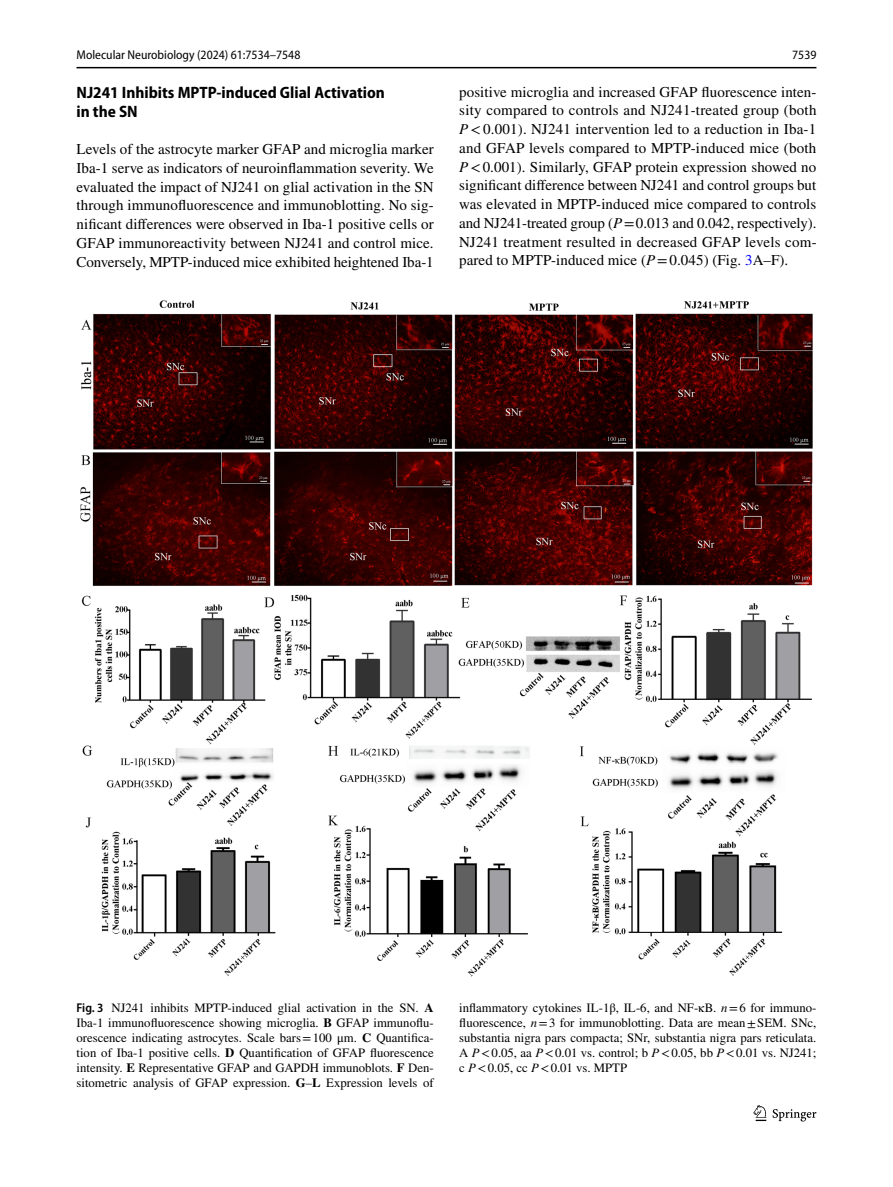
<style>
.page{position:relative;width:893px;height:1187px;background:#fff}
.page>*{position:absolute;margin:0;border:0;box-sizing:border-box;transform-origin:0 0}
.t1{font:700 semi-condensed 16.5px/18.8px "Myriad Pro";color:#000}
.t2{font:15px/18.8px "STIX";letter-spacing:-.005em;color:#000;text-align:justify}
.t3{font:12.75px/15px "STIX";color:#000;text-align:justify}
.t4{font:semi-condensed 12.75px "Myriad Pro";color:#000}
.s1{font-style:italic}
.s2{color:#00f}
.s3{font-family:"Myriad Pro";font-weight:600;font-stretch:semi-condensed}
.s4{font-weight:700}
</style>
<div class="page">
<hr style="left:77px;top:67px;width:739px;height:1px;background:#000">
<svg style="left:753px;top:1105px;width:13px;height:15px"></svg>
<svg style="left:773px;top:1109px;width:43px;height:12px"></svg>
<img style="left:81px;top:300px;width:731px;height:676px">
<p class="t4" style="left:77px;top:48px;width:225px">Molecular Neurobiology (2024) 61:7534–7548</p>
<p class="t4" style="left:792px;top:48px;width:26px">7539</p>
<p class="t1" style="left:77px;top:83px;width:310px">NJ241 Inhibits MPTP‑induced Glial Activation in the SN</p>
<p class="t2" style="left:77px;top:141px;width:359px">Levels of the astrocyte marker GFAP and microglia marker Iba-1 serve as indicators of neuroinflammation severity. We evaluated the impact of NJ241 on glial activation in the SN through immunofluorescence and immunoblotting. No sig&shy;nificant differences were observed in Iba-1 positive cells or GFAP immunoreactivity between NJ241 and control mice.<br>Conversely, MPTP-induced mice exhibited heightened Iba-1</p>
<p class="t2" style="left:459px;top:83px;width:359px">positive microglia and increased GFAP fluorescence inten&shy;sity compared to controls and NJ241-treated group (both <span class="s1">P</span>&lt;0.001). NJ241 intervention led to a reduction in Iba-1 and GFAP levels compared to MPTP-induced mice (both <span class="s1">P</span>&lt;0.001). Similarly, GFAP protein expression showed no significant difference between NJ241 and control groups but was elevated in MPTP-induced mice compared to controls and NJ241-treated group (<span class="s1">P</span>=0.013 and 0.042, respectively).<br>NJ241 treatment resulted in decreased GFAP levels com&shy;pared to MPTP-induced mice (<span class="s1">P</span>=0.045) (Fig. <span class="s2">3</span>A–F).</p>
<p class="t3" style="left:77px;top:1000px;width:359px"><span class="s3">Fig. 3</span> NJ241 inhibits MPTP-induced glial activation in the SN. <span class="s4">A </span>Iba-1 immunofluorescence showing microglia. <span class="s4">B</span> GFAP immunoflu&shy;orescence indicating astrocytes. Scale bars=100 μm. <span class="s4">C</span> Quantifica&shy;tion of Iba-1 positive cells. <span class="s4">D</span> Quantification of GFAP fluorescence intensity. <span class="s4">E</span> Representative GFAP and GAPDH immunoblots. <span class="s4">F</span> Den&shy;sitometric analysis of GFAP expression. <span class="s4">G</span>–<span class="s4">L</span> Expression levels of</p>
<p class="t3" style="left:459px;top:1000px;width:359px">inflammatory cytokines IL-1β, IL-6, and NF-κB. <span class="s1">n</span>=6 for immuno&shy;fluorescence, <span class="s1">n</span>=3 for immunoblotting. Data are mean±SEM. SNc, substantia nigra pars compacta; SNr, substantia nigra pars reticulata.<br>A <span class="s1">P</span>&lt;0.05, aa <span class="s1">P</span>&lt;0.01 vs. control; b <span class="s1">P</span>&lt;0.05, bb <span class="s1">P</span>&lt;0.01 vs. NJ241; c <span class="s1">P</span>&lt;0.05, cc <span class="s1">P</span>&lt;0.01 vs. MPTP</p>
</div>
